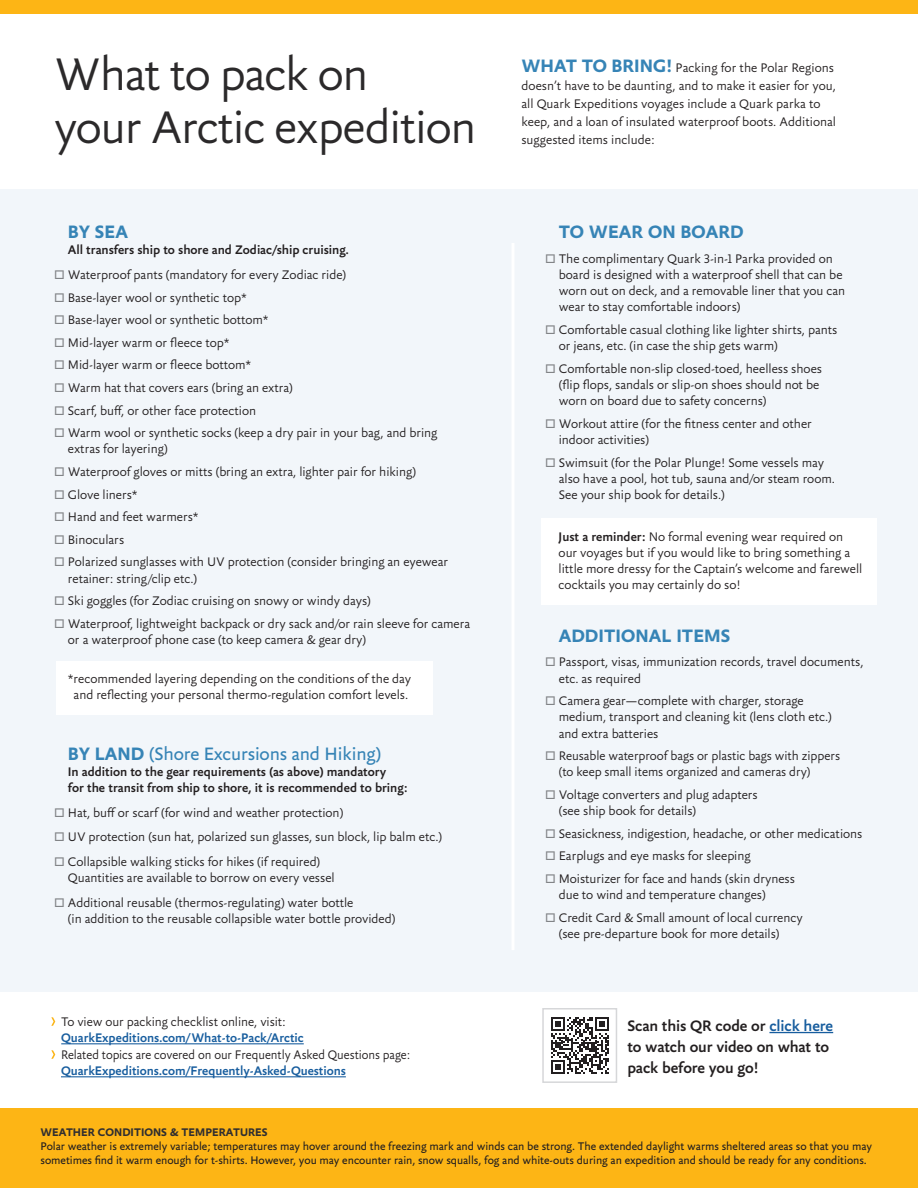
<style>
.page{position:relative;width:918px;height:1188px;background:#fff}
.page>*{position:absolute;margin:0;border:0;box-sizing:border-box;transform-origin:0 0}
.Headline{font:300 49.5px/52.5px "Yoga Sans OT";letter-spacing:-.025em;color:#2b292a}
.t1{font:700 19.5px "Yoga Sans OT";letter-spacing:.005em;color:#3684b6}
.t2{font:19.5px "Yoga Sans OT";letter-spacing:-.01em;color:#3684b6}
.t3{font:500 16.5px/21px "Yoga Sans OT";letter-spacing:-.01em;color:#231f20}
.t4{font:300 13.5px/16.2px "Yoga Sans OT";letter-spacing:-.005em;color:#231f20}
.t5{font:500 13.5px/16.2px "Yoga Sans OT";letter-spacing:-.005em;color:#231f20}
.t6{font:300 13.5px/16.5px "Yoga Sans OT";letter-spacing:-.005em;color:#231f20;scale:.95 1}
.t7{font:500 13.5px/16.5px "Yoga Sans OT";letter-spacing:-.005em;color:#175d9e}
.t8{font:12px/14.4px "Yoga Sans OT";letter-spacing:-.005em;color:#231f20}
.t9{font:700 12px "Yoga Sans OT";letter-spacing:.005em;color:#312f30}
.s1{color:#828487}
.s2{font-weight:700}
.s3{font-weight:300;color:#231f20}
.s4{font-weight:500;color:#175d9e}
.s5{font-weight:700;font-size:19.5px;color:#3684b6}
.s6{font-weight:500}
.s7{color:#175d9e}
</style>
<div class="page">
<div style="left:0;top:189px;width:918px;height:802px;background:#f2f6fa"></div>
<div style="left:0;top:1109px;width:918px;height:79px;background:#fdb515"></div>
<hr style="left:512px;top:243px;width:2px;height:707px;background:#fff">
<hr style="left:61px;top:1043px;width:243px;height:1px;background:#175d9e">
<hr style="left:61px;top:1076px;width:285px;height:1px;background:#175d9e">
<svg style="left:51px;top:1017px;width:4px;height:9px"></svg>
<svg style="left:51px;top:1050px;width:4px;height:9px"></svg>
<div style="left:56px;top:662px;width:377px;height:53px;background:#fff"></div>
<div style="left:542px;top:518px;width:336px;height:86px;background:#fff"></div>
<div style="left:0;top:0;width:918px;height:14px;background:#fdb515"></div>
<svg style="left:551px;top:1017px;width:58px;height:57px"></svg>
<div style="left:542px;top:1008px;width:75px;height:75px;border:2px solid #d6d7d9"></div>
<hr style="left:769px;top:1032px;width:64px;height:1px;background:#175d9e">
<p class="Headline" style="left:54px;top:49px;width:424px">What to pack on<br>your Arctic expedition</p>
<p class="t1" style="left:68px;top:222px;width:62px">BY SEA</p>
<p class="t5" style="left:68px;top:242px;width:283px">All transfers ship to shore and Zodiac/ship cruising.</p>
<p class="t4" style="left:54px;top:267px;width:293px"><span class="s1">□</span> Waterproof pants (mandatory for every Zodiac ride)</p>
<p class="t4" style="left:54px;top:290px;width:194px"><span class="s1">□</span> Base-layer wool or synthetic top*</p>
<p class="t4" style="left:54px;top:312px;width:216px"><span class="s1">□</span> Base-layer wool or synthetic bottom*</p>
<p class="t4" style="left:54px;top:335px;width:177px"><span class="s1">□</span> Mid-layer warm or fleece top*</p>
<p class="t4" style="left:54px;top:357px;width:199px"><span class="s1">□</span> Mid-layer warm or fleece bottom*</p>
<p class="t4" style="left:54px;top:380px;width:240px"><span class="s1">□</span> Warm hat that covers ears (bring an extra)</p>
<p class="t4" style="left:54px;top:402px;width:203px"><span class="s1">□</span> Scarf, buff, or other face protection</p>
<p class="t4" style="left:68px;top:425px;width:371px;text-indent:-14px"><span class="s1">□</span> Warm wool or synthetic socks (keep a dry pair in your bag, and bring extras for layering)</p>
<p class="t4" style="left:54px;top:464px;width:363px"><span class="s1">□</span> Waterproof gloves or mitts (bring an extra, lighter pair for hiking)</p>
<p class="t4" style="left:54px;top:486px;width:85px"><span class="s1">□</span> Glove liners*</p>
<p class="t4" style="left:54px;top:509px;width:146px"><span class="s1">□</span> Hand and feet warmers*</p>
<p class="t4" style="left:54px;top:532px;width:71px"><span class="s1">□</span> Binoculars</p>
<p class="t4" style="left:68px;top:554px;width:382px;text-indent:-14px"><span class="s1">□</span> Polarized sunglasses with UV protection (consider bringing an eyewear retainer: string/clip etc.)</p>
<p class="t4" style="left:54px;top:593px;width:318px"><span class="s1">□</span> Ski goggles (for Zodiac cruising on snowy or windy days)</p>
<p class="t4" style="left:68px;top:616px;width:404px;text-indent:-14px"><span class="s1">□</span> Waterproof, lightweight backpack or dry sack and/or rain sleeve for camera or a waterproof phone case (to keep camera &amp; gear dry)</p>
<p class="t4" style="left:68px;top:670px;width:345px;text-align:center">*recommended layering depending on the conditions of the day and reflecting your personal thermo-regulation comfort levels.</p>
<p class="t2" style="left:68px;top:743px;width:315px"><span class="s2">BY LAND</span> (Shore Excursions and Hiking)</p>
<p class="t5" style="left:68px;top:764px;width:342px">In addition to the gear requirements (as above) mandatory<br>for the transit from ship to shore, it is recommended to bring:</p>
<p class="t4" style="left:54px;top:805px;width:291px"><span class="s1">□</span> Hat, buff or scarf (for wind and weather protection)</p>
<p class="t4" style="left:54px;top:829px;width:389px"><span class="s1">□</span> UV protection (sun hat, polarized sun glasses, sun block, lip balm etc.)</p>
<p class="t4" style="left:68px;top:854px;width:268px;text-indent:-14px"><span class="s1">□</span> Collapsible walking sticks for hikes (if required)<br>Quantities are available to borrow on every vessel</p>
<p class="t4" style="left:68px;top:895px;width:329px;text-indent:-14px"><span class="s1">□</span> Additional reusable (thermos-regulating) water bottle<br>(in addition to the reusable collapsible water bottle provided)</p>
<p class="t7" style="left:61px;top:1013px;width:244px"><span class="s3">To view our packing checklist online, visit:<br></span>QuarkExpeditions.com/What-to-Pack/Arctic</p>
<p class="t6" style="left:61px;top:1046px;width:369px">Related topics are covered on our Frequently Asked Questions page:<br><span class="s4">QuarkExpeditions.com/Frequently-Asked-Questions</span></p>
<p class="t4" style="left:521px;top:59px;width:316px;line-height:18px"><span class="s5">WHAT TO BRING!</span> Packing for the Polar Regions doesn’t have to be daunting, and to make it easier for you, all Quark Expeditions voyages include a Quark parka to keep, and a loan of insulated waterproof boots. Additional suggested items include:</p>
<p class="t1" style="left:559px;top:222px;width:186px">TO WEAR ON BOARD</p>
<p class="t4" style="left:559px;top:251px;width:288px;text-indent:-14px"><span class="s1">□</span> The complimentary Quark 3-in-1 Parka provided on board is designed with a waterproof shell that can be worn out on deck, and a removable liner that you can wear to stay comfortable indoors)</p>
<p class="t4" style="left:559px;top:322px;width:280px;text-indent:-14px"><span class="s1">□</span> Comfortable casual clothing like lighter shirts, pants or jeans, etc. (in case the ship gets warm)</p>
<p class="t4" style="left:559px;top:361px;width:265px;text-indent:-14px"><span class="s1">□</span> Comfortable non-slip closed-toed, heelless shoes (flip flops, sandals or slip-on shoes should not be worn on board due to safety concerns)</p>
<p class="t4" style="left:559px;top:416px;width:255px;text-indent:-14px"><span class="s1">□</span> Workout attire (for the fitness center and other indoor activities)</p>
<p class="t4" style="left:559px;top:454px;width:278px;text-indent:-14px"><span class="s1">□</span> Swimsuit (for the Polar Plunge! Some vessels may also have a pool, hot tub, sauna and/or steam room.<br>See your ship book for details.)</p>
<p class="t4" style="left:559px;top:528px;width:305px"><span class="s6">Just a reminder:</span> No formal evening wear required on our voyages but if you would like to bring something a little more dressy for the Captain’s welcome and farewell cocktails you may certainly do so!</p>
<p class="t1" style="left:559px;top:625px;width:173px">ADDITIONAL ITEMS</p>
<p class="t4" style="left:559px;top:654px;width:306px;text-indent:-14px"><span class="s1">□</span> Passport, visas, immunization records, travel documents, etc. as required</p>
<p class="t4" style="left:559px;top:693px;width:274px;text-indent:-14px"><span class="s1">□</span> Camera gear—complete with charger, storage medium, transport and cleaning kit (lens cloth etc.) and extra batteries</p>
<p class="t4" style="left:559px;top:748px;width:283px;text-indent:-14px"><span class="s1">□</span> Reusable waterproof bags or plastic bags with zippers (to keep small items organized and cameras dry)</p>
<p class="t4" style="left:559px;top:787px;width:200px;text-indent:-14px"><span class="s1">□</span> Voltage converters and plug adapters (see ship book for details)</p>
<p class="t4" style="left:545px;top:826px;width:319px"><span class="s1">□</span> Seasickness, indigestion, headache, or other medications</p>
<p class="t4" style="left:545px;top:848px;width:207px"><span class="s1">□</span> Earplugs and eye masks for sleeping</p>
<p class="t4" style="left:559px;top:871px;width:238px;text-indent:-14px"><span class="s1">□</span> Moisturizer for face and hands (skin dryness due to wind and temperature changes)</p>
<p class="t4" style="left:559px;top:910px;width:246px;text-indent:-14px"><span class="s1">□</span> Credit Card &amp; Small amount of local currency (see pre-departure book for more details)</p>
<p class="t3" style="left:627px;top:1015px;width:207px">Scan this QR code or <span class="s7">click here </span>to watch our video on what to pack before you go!</p>
<p class="t9" style="left:41px;top:1125px;width:229px">WEATHER CONDITIONS &amp; TEMPERATURES</p>
<p class="t8" style="left:40px;top:1139px;width:833px">Polar weather is extremely variable; temperatures may hover around the freezing mark and winds can be strong. The extended daylight warms sheltered areas so that you may sometimes find it warm enough for t-shirts. However, you may encounter rain, snow squalls, fog and white-outs during an expedition and should be ready for any conditions.</p>
</div>
